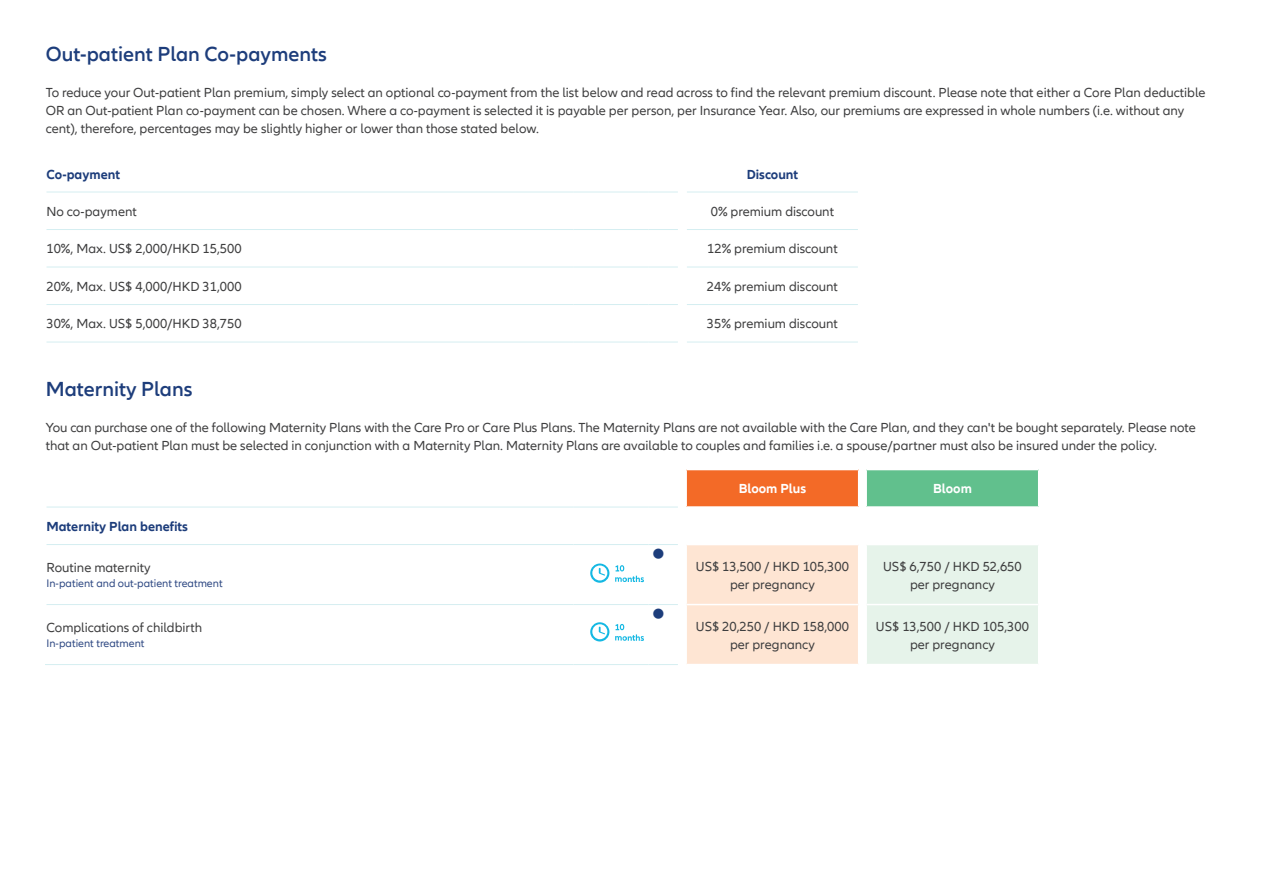
<style>
.page{position:relative;width:1263px;height:893px;background:#fff}
.page>*{position:absolute;margin:0;border:0;box-sizing:border-box;transform-origin:0 0}
.t1{font:600 21px "Allianz Neo";color:#1d3d7b}
.t2{font:13.5px/18px "Allianz Neo";color:#3e3e3f;text-align:center}
.t3{font:700 13.5px "Allianz Neo";color:#1d3d7b}
.t4{font:700 13.5px "Allianz Neo";color:#fff}
.t5{font:11.25px "Allianz Neo";color:#2f4983}
</style>
<div class="page">
<svg style="left:46px;top:191px;width:602px;height:451px"></svg>
<svg style="left:687px;top:191px;width:171px;height:151px"></svg>
<div style="left:686px;top:470px;width:173px;height:37px;background:#f36a27"></div>
<div style="left:866px;top:470px;width:173px;height:37px;background:#61c08d"></div>
<hr style="left:45px;top:469px;width:528px;height:1px;background:#fff">
<hr style="left:573px;top:469px;width:76px;height:1px;background:#fff">
<hr style="left:685px;top:470px;width:2px;height:36px;background:#fff">
<hr style="left:858px;top:470px;width:1px;height:36px;background:#fff">
<hr style="left:865px;top:470px;width:2px;height:36px;background:#fff">
<hr style="left:1038px;top:470px;width:1px;height:36px;background:#fff">
<hr style="left:686px;top:506px;width:173px;height:2px;background:#fff">
<hr style="left:866px;top:506px;width:173px;height:2px;background:#fff">
<hr style="left:572px;top:545px;width:2px;height:59px;background:#fff">
<hr style="left:572px;top:605px;width:2px;height:59px;background:#fff">
<hr style="left:46px;top:192px;width:527px;height:1px;background:#d5eef1">
<hr style="left:573px;top:192px;width:76px;height:1px;background:#d5eef1">
<svg style="left:649px;top:191px;width:29px;height:2px"></svg>
<hr style="left:46px;top:229px;width:527px;height:1px;background:#d5eef1">
<hr style="left:573px;top:229px;width:76px;height:1px;background:#d5eef1">
<svg style="left:649px;top:229px;width:29px;height:1px"></svg>
<hr style="left:46px;top:267px;width:527px;height:1px;background:#d5eef1">
<hr style="left:573px;top:267px;width:76px;height:1px;background:#d5eef1">
<svg style="left:649px;top:266px;width:29px;height:2px"></svg>
<hr style="left:46px;top:304px;width:527px;height:1px;background:#d5eef1">
<hr style="left:573px;top:304px;width:76px;height:1px;background:#d5eef1">
<svg style="left:649px;top:304px;width:29px;height:1px"></svg>
<hr style="left:46px;top:342px;width:527px;height:1px;background:#d5eef1">
<hr style="left:573px;top:342px;width:76px;height:1px;background:#d5eef1">
<svg style="left:649px;top:341px;width:29px;height:2px"></svg>
<hr style="left:46px;top:507px;width:527px;height:1px;background:#d5eef1">
<hr style="left:573px;top:507px;width:76px;height:1px;background:#d5eef1">
<svg style="left:649px;top:506px;width:29px;height:2px"></svg>
<hr style="left:46px;top:544px;width:527px;height:1px;background:#d5eef1">
<hr style="left:573px;top:544px;width:76px;height:1px;background:#d5eef1">
<hr style="left:46px;top:604px;width:527px;height:1px;background:#d5eef1">
<hr style="left:573px;top:604px;width:76px;height:1px;background:#d5eef1">
<hr style="left:45px;top:664px;width:528px;height:1px;background:#d5eef1">
<hr style="left:573px;top:664px;width:76px;height:1px;background:#d5eef1">
<hr style="left:687px;top:192px;width:171px;height:1px;background:#d5eef1">
<hr style="left:687px;top:229px;width:171px;height:1px;background:#d5eef1">
<hr style="left:687px;top:267px;width:171px;height:1px;background:#d5eef1">
<hr style="left:687px;top:304px;width:171px;height:1px;background:#d5eef1">
<hr style="left:687px;top:342px;width:171px;height:1px;background:#d5eef1">
<svg style="left:590px;top:622px;width:19px;height:19px"></svg>
<svg style="left:590px;top:563px;width:19px;height:20px"></svg>
<svg style="left:615px;top:544px;width:423px;height:121px"></svg>
<h1 class="t1" style="left:46px;top:42px;width:283px">Out-patient Plan Co-payments</h1>
<p class="t2" style="left:46px;top:84px;width:1161px;text-align:left">To reduce your Out-patient Plan premium, simply select an optional co-payment from the list below and read across to find the relevant premium discount. Please note that either a Core Plan deductible<br>OR an Out-patient Plan co-payment can be chosen. Where a co-payment is selected it is payable per person, per Insurance Year. Also, our premiums are expressed in whole numbers (i.e. without any cent), therefore, percentages may be slightly higher or lower than those stated below.</p>
<p class="t3" style="left:47px;top:166px;width:75px">Co-payment</p>
<p class="t3" style="left:747px;top:166px;width:53px">Discount</p>
<p class="t2" style="left:47px;top:203px;width:92px">No co-payment</p>
<p class="t2" style="left:711px;top:203px;width:125px">0% premium discount</p>
<p class="t2" style="left:47px;top:240px;width:197px">10%, Max. US$ 2,000/HKD 15,500</p>
<p class="t2" style="left:707px;top:240px;width:132px">12% premium discount</p>
<p class="t2" style="left:47px;top:278px;width:197px">20%, Max. US$ 4,000/HKD 31,000</p>
<p class="t2" style="left:707px;top:278px;width:132px">24% premium discount</p>
<p class="t2" style="left:47px;top:315px;width:197px">30%, Max. US$ 5,000/HKD 38,750</p>
<p class="t2" style="left:707px;top:315px;width:132px">35% premium discount</p>
<h1 class="t1" style="left:46px;top:376px;width:148px">Maternity Plans</h1>
<p class="t2" style="left:46px;top:418px;width:1152px;text-align:left">You can purchase one of the following Maternity Plans with the Care Pro or Care Plus Plans. The Maternity Plans are not available with the Care Plan, and they can't be bought separately. Please note that an Out-patient Plan must be selected in conjunction with a Maternity Plan. Maternity Plans are available to couples and families i.e. a spouse/partner must also be insured under the policy.</p>
<p class="t4" style="left:739px;top:481px;width:69px">Bloom Plus</p>
<p class="t4" style="left:933px;top:481px;width:40px">Bloom</p>
<p class="t3" style="left:47px;top:519px;width:143px">Maternity Plan benefits</p>
<p class="t2" style="left:47px;top:559px;width:106px">Routine maternity</p>
<p class="t5" style="left:46px;top:577px;width:178px">In-patient and out-patient treatment</p>
<p class="t2" style="left:696px;top:558px;width:155px">US$ 13,500 / HKD 105,300 per pregnancy</p>
<p class="t2" style="left:883px;top:558px;width:140px">US$ 6,750 / HKD 52,650 per pregnancy</p>
<p class="t2" style="left:46px;top:619px;width:157px">Complications of childbirth</p>
<p class="t5" style="left:46px;top:637px;width:100px">In-patient treatment</p>
<p class="t2" style="left:696px;top:618px;width:155px">US$ 20,250 / HKD 158,000 per pregnancy</p>
<p class="t2" style="left:876px;top:618px;width:155px">US$ 13,500 / HKD 105,300 per pregnancy</p>
</div>
